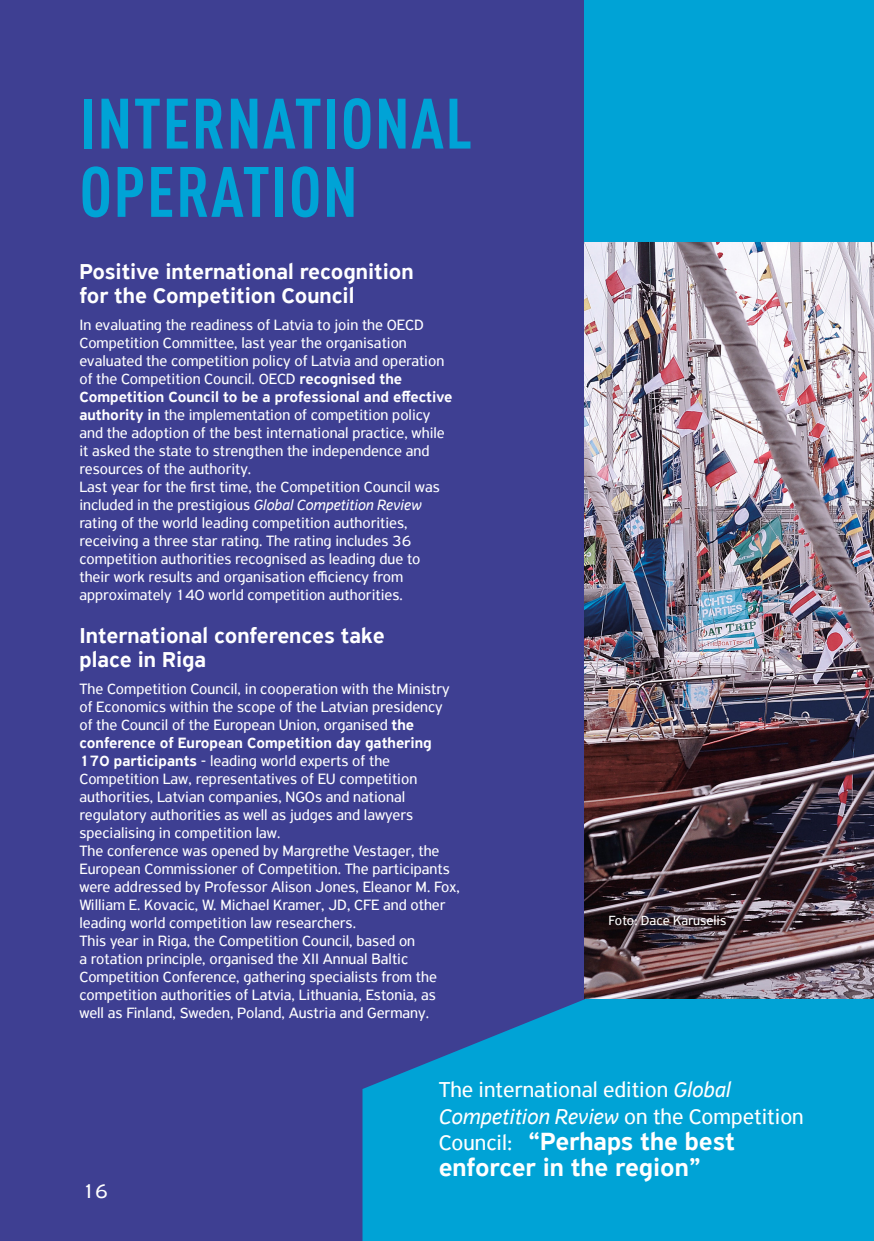
<style>
.page{position:relative;width:874px;height:1241px;background:#fff}
.page>*{position:absolute;margin:0;border:0;box-sizing:border-box;transform-origin:0 0}
.t1{font:700 condensed 70px/68.2px "DIN Pro";letter-spacing:.02em;color:#00a3d6}
.t2{font:500 26.25px/26.2px "PF Highway Sans Pro";color:#fff}
.t3{font:500 22.75px/24.5px "PF Highway Sans Pro";color:#fff}
.t4{font:22.75px/26.2px "PF Highway Sans Pro";color:#fff}
.t5{font:21px "PF Highway Sans Pro";color:#fff}
.t6{font:15.75px/18px "PF Highway Sans Pro";color:#fff}
.t7{font:14px "PF Highway Sans Pro";color:#fff}
.s1{font-weight:500}
.s2{font-style:italic}
.s3{font-weight:400;font-size:22.75px}
</style>
<div class="page">
<div style="left:0;top:0;width:584px;height:1240px;background:#3e3f92"></div>
<div style="left:584px;top:0;width:289px;height:243px;background:#00a3d6"></div>
<svg style="left:362px;top:998px;width:511px;height:242px;background:#059acf"></svg>
<img style="left:584px;top:243px;width:289px;height:755px">
<h1 class="t1" style="left:80px;top:83px;width:394px">INTERNATIONAL<br>OPERATION</h1>
<h3 class="t3" style="left:79px;top:259px;width:335px">Positive international recognition for the Competition Council</h3>
<p class="t6" style="left:79px;top:315px;width:374px">In evaluating the readiness of Latvia to join the OECD Competition Committee, last year the organisation evaluated the competition policy of Latvia and operation of the Competition Council. OECD <span class="s1">recognised the Competition Council to be a professional and effective authority in</span> the implementation of competition policy and the adoption of the best international practice, while it asked the state to strengthen the independence and resources of the authority.<br>Last year for the first time, the Competition Council was included in the prestigious <span class="s2">Global Competition Review </span>rating of the world leading competition authorities, receiving a three star rating. The rating includes 36 competition authorities recognised as leading due to their work results and organisation efficiency from approximately 140 world competition authorities.</p>
<h3 class="t3" style="left:79px;top:623px;width:306px">International conferences take place in Riga</h3>
<p class="t6" style="left:79px;top:679px;width:382px">The Competition Council, in cooperation with the Ministry of Economics within the scope of the Latvian presidency<br>of the Council of the European Union, organised <span class="s1">the conference of European Competition day gathering 170 participants</span> - leading world experts of the Competition Law, representatives of EU competition authorities, Latvian companies, NGOs and national regulatory authorities as well as judges and lawyers specialising in competition law.<br>The conference was opened by Margrethe Vestager, the European Commissioner of Competition. The participants were addressed by Professor Alison Jones, Eleanor M. Fox, William E. Kovacic, W. Michael Kramer, JD, CFE and other leading world competition law researchers.<br>This year in Riga, the Competition Council, based on<br>a rotation principle, organised the XII Annual Baltic Competition Conference, gathering specialists from the competition authorities of Latvia, Lithuania, Estonia, as well as Finland, Sweden, Poland, Austria and Germany.</p>
<p class="t7" style="left:608px;top:912px;width:119px">Foto: Dace Karuselis</p>
<h3 class="t5" style="left:82px;top:1178px;width:27px">16</h3>
<h3 class="t4" style="left:438px;top:1076px;width:366px">The international edition <span class="s2">Global<br>Competition Review</span> on the Competition</h3>
<h2 class="t2" style="left:438px;top:1128px;width:297px"><span class="s3">Council:</span> “Perhaps the best enforcer in the region”</h2>
</div>
